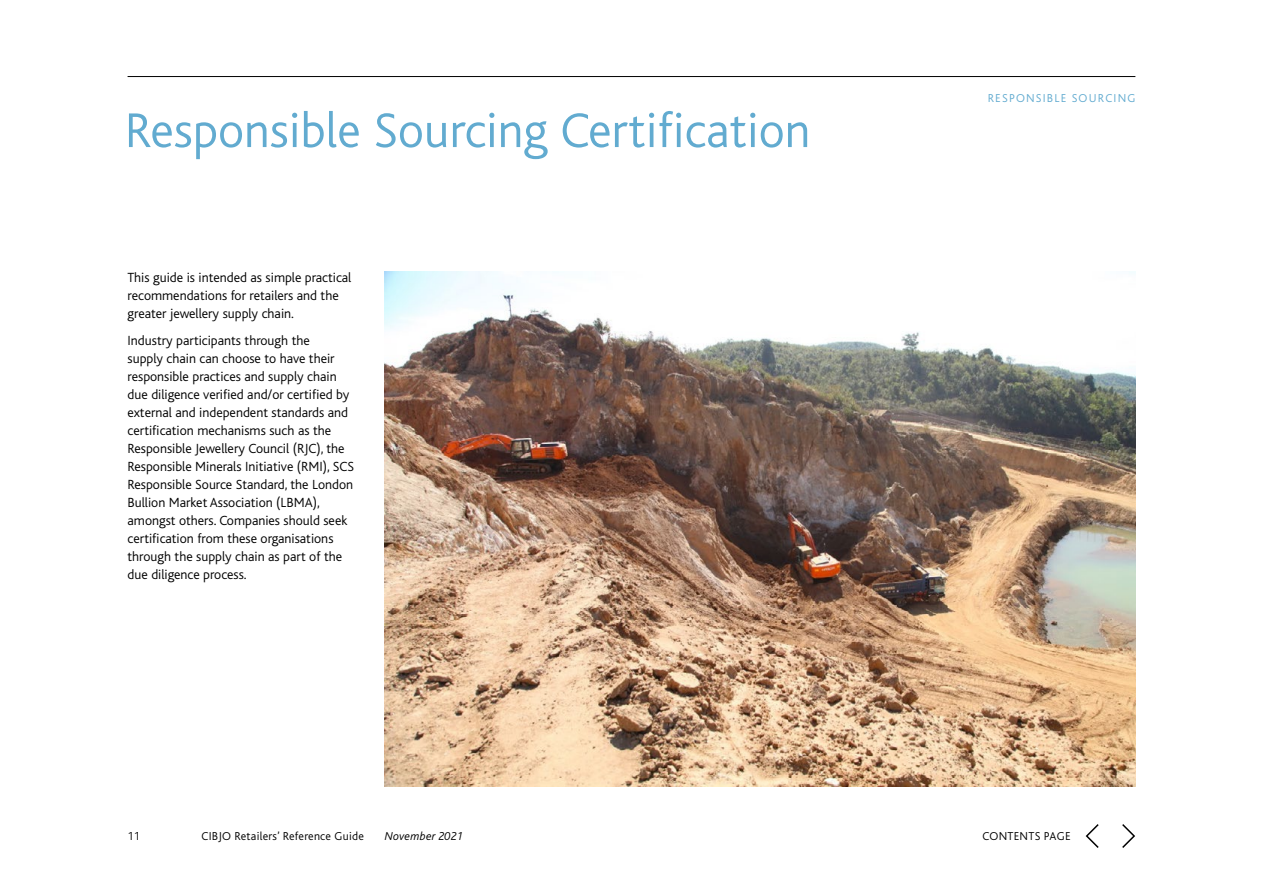
<style>
.page{position:relative;width:1263px;height:893px;background:#fff}
.page>*{position:absolute;margin:0;border:0;box-sizing:border-box;transform-origin:0 0}
.t1{font:300 51px "Bliss";color:#62abd0}
.t2{font:300 13.8px/18px "Bliss";color:#000}
.t3{font:300 12px "Bliss";letter-spacing:.02em;color:#000}
.t4{font:300 12px "Bliss";letter-spacing:.1em;color:#62abd0}
.t5{font:italic 300 12px "Bliss";letter-spacing:.02em;color:#000}
</style>
<div class="page">
<hr style="left:128px;top:76px;width:1007px;height:1px;background:#000">
<img style="left:385px;top:272px;width:750px;height:514px">
<svg style="left:1122px;top:824px;width:13px;height:24px"></svg>
<svg style="left:1085px;top:824px;width:14px;height:24px"></svg>
<h1 class="t1" style="left:125px;top:103px;width:687px">Responsible Sourcing Certification</h1>
<p class="t2" style="left:128px;top:269px;width:225px">This guide is intended as simple practical recommendations for retailers and the greater jewellery supply chain.</p>
<p class="t2" style="left:128px;top:332px;width:228px">Industry participants through the<br>supply chain can choose to have their responsible practices and supply chain due diligence verified and/or certified by external and independent standards and certification mechanisms such as the Responsible Jewellery Council (RJC), the Responsible Minerals Initiative (RMI), SCS Responsible Source Standard, the London Bullion Market Association (LBMA), amongst others. Companies should seek certification from these organisations through the supply chain as part of the due diligence process.</p>
<p class="t3" style="left:128px;top:830px;width:14px">11</p>
<p class="t3" style="left:202px;top:830px;width:164px">CIBJO Retailers’ Reference Guide</p>
<p class="t5" style="left:385px;top:830px;width:80px">November 2021</p>
<p class="t4" style="left:988px;top:92px;width:149px">RESPONSIBLE SOURCING</p>
<p class="t3" style="left:982px;top:830px;width:90px">CONTENTS PAGE</p>
</div>
